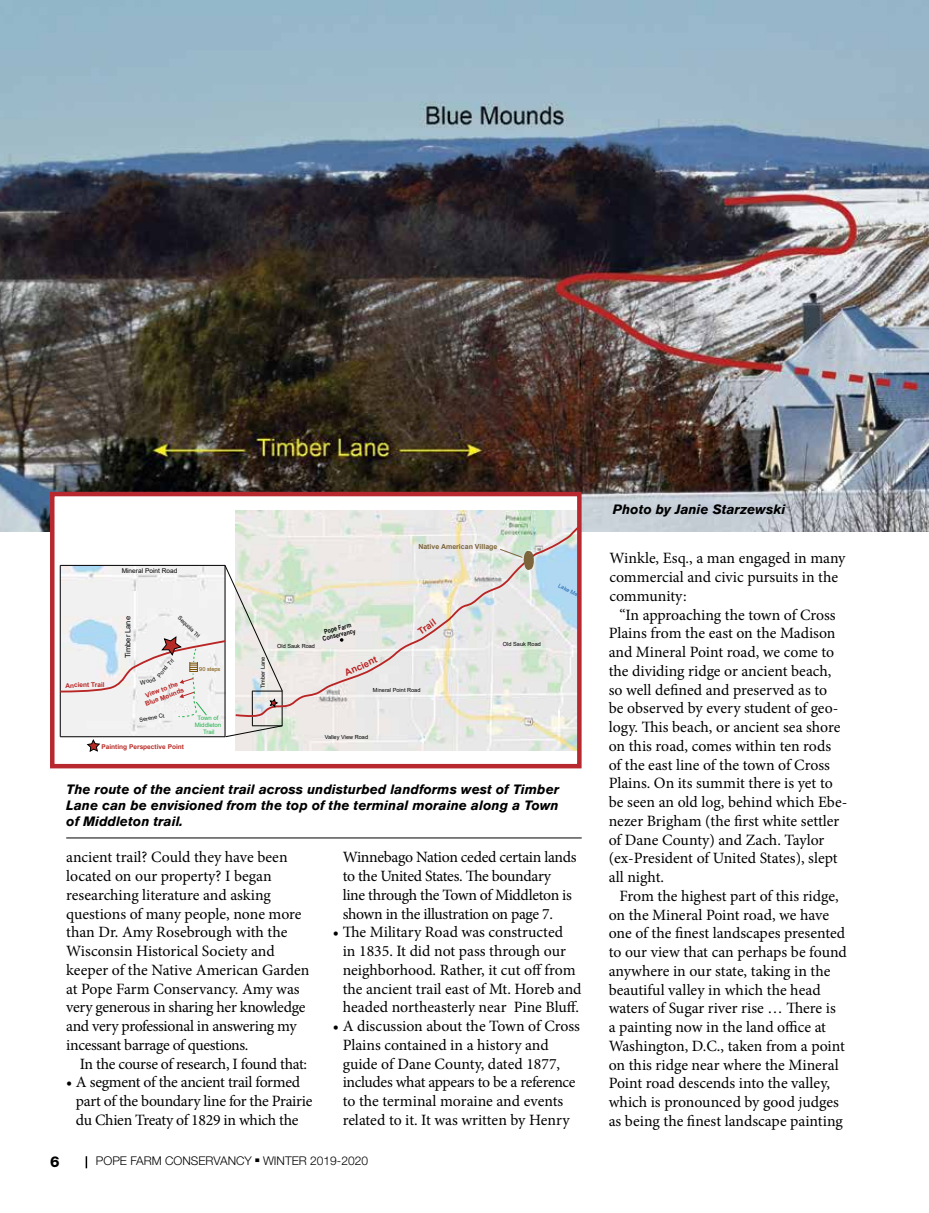
<style>
.page{position:relative;width:929px;height:1213px;background:#fff}
.page>*{position:absolute;margin:0;border:0;box-sizing:border-box;transform-origin:0 0}
.t1{font:15.75px/18.8px "Minion Pro";letter-spacing:-.005em;color:#000}
.t2{font:15.75px "Minion Pro";letter-spacing:-.025em;color:#000}
.t3{font:800 15px "Helvetica Neue";color:#000}
.t4{font:italic 700 13.5px/16.2px "Akzidenz Grotesk Std";color:#000;text-align:justify}
.t5{font:300 12px "Helvetica Neue";color:#000}
.t6{font:700 9.3px "Arial";color:#b92525}
.t7{font:7.5px "Arial";color:#000}
.t8{font:700 7.05px "Arial";color:#7c653b}
.t9{font:700 6.6px/7.8px "Arial";color:#b92525;text-align:center}
.t10{font:700 6.6px "Arial";color:#b72b26}
.t11{font:700 6.6px/6.6px "Arial Narrow";color:#000;text-align:center}
.t12{font:6.6px "Arial";color:#000}
.t13{font:6px/7.4px "Arial";letter-spacing:-.01em;color:#21b24b;text-align:center}
.t14{font:5.55px "Arial";color:#000}
.t15{font:5.55px "Arial";color:#1b64b0}
.t16{font:5.55px "Arial";color:#784f00}
.s1{font-family:"Akzidenz Grotesk Std";font-weight:700;font-stretch:expanded;font-size:13.5px}
</style>
<div class="page">
<svg style="left:86px;top:1156px;width:1px;height:12px"></svg>
<img style="left:0;top:0;width:929px;height:531px">
<div style="left:52px;top:494px;width:527px;height:272px;background:#fff"></div>
<img style="left:236px;top:716px;width:340px;height:34px">
<div style="left:61px;top:717px;width:164px;height:19px;background:#f1f1f1"></div>
<svg style="left:87px;top:739px;width:13px;height:13px"></svg>
<hr style="left:225px;top:565px;width:1px;height:171px;background:#000">
<hr style="left:60px;top:736px;width:165px;height:1px;background:#000">
<hr style="left:60px;top:565px;width:1px;height:171px;background:#000">
<hr style="left:282px;top:691px;width:1px;height:34px;background:#000">
<hr style="left:252px;top:691px;width:1px;height:34px;background:#000">
<svg style="left:225px;top:725px;width:57px;height:11px"></svg>
<svg style="left:235px;top:510px;width:341px;height:206px;background:#e2e4df"></svg>
<svg style="left:499px;top:548px;width:35px;height:22px"></svg>
<div style="left:50px;top:492px;width:531px;height:276px;border:4px solid #b8292f"></div>
<hr style="left:66px;top:837px;width:516px;height:1px;background:#000">
<svg style="left:59px;top:565px;width:223px;height:152px"></svg>
<p class="t12" style="left:122px;top:566px;width:57px">Mineral Point Road</p>
<p class="t7" style="left:123px;top:657px;width:43px;rotate:-90deg">Timber Lane</p>
<p class="t14" style="left:181px;top:614px;width:30px;rotate:44deg">Sequoia Trl</p>
<p class="t9" style="left:65px;top:681px;width:41px;rotate:-2deg">Ancient Trail</p>
<p class="t14" style="left:156px;top:674px;width:15px;rotate:-53deg">Pond</p>
<p class="t16" style="left:199px;top:665px;width:23px">90 steps</p>
<p class="t9" style="left:141px;top:692px;width:43px;rotate:-20deg">View to the<br>Blue Mounds</p>
<p class="t14" style="left:139px;top:716px;width:27px;rotate:-10deg">Serene Ct</p>
<p class="t13" style="left:195px;top:713px;width:28px">Town of<br>Middleton<br>Trail</p>
<p class="t10" style="left:101px;top:742px;width:84px">Painting Perspective Point</p>
<p class="t8" style="left:418px;top:542px;width:81px">Native American Village</p>
<p class="t14" style="left:259px;top:688px;width:33px;rotate:-90deg">Timber Lane</p>
<p class="t11" style="left:320px;top:628px;width:35px;rotate:-13deg">Pope Farm<br>Conservancy</p>
<p class="t14" style="left:277px;top:641px;width:40px">Old Sauk Road</p>
<p class="t6" style="left:343px;top:666px;width:36px;rotate:-24deg">Ancient</p>
<p class="t6" style="left:415px;top:626px;width:21px;rotate:-34deg">Trail</p>
<p class="t14" style="left:373px;top:686px;width:49px">Mineral Point Road</p>
<p class="t14" style="left:325px;top:732px;width:45px">Valley View Road</p>
<p class="t14" style="left:503px;top:640px;width:40px">Old Sauk Road</p>
<p class="t15" style="left:560px;top:581px;width:37px;rotate:28deg">Lake Mendota</p>
<p class="t4" style="left:66px;top:780px;width:494px">The route of the ancient trail across undisturbed landforms west of Timber Lane can be envisioned from the top of the terminal moraine along a Town of Middleton trail.</p>
<p class="t1" style="left:66px;top:847px;width:245px">ancient trail? Could they have been located on our property? I began researching literature and asking questions of many people, none more than Dr. Amy Rosebrough with the Wisconsin Historical Society and keeper of the Native American Garden at Pope Farm Conservancy. Amy was very generous in sharing her knowledge and very professional in answering my incessant barrage of questions.</p>
<p class="t2" style="left:80px;top:1052px;width:229px">In the course of research, I found that:</p>
<p class="t1" style="left:76px;top:1072px;width:238px;text-indent:-10px">• A segment of the ancient trail formed part of the boundary line for the Prairie du Chien Treaty of 1829 in which the</p>
<p class="t1" style="left:343px;top:847px;width:235px">Winnebago Nation ceded certain lands to the United States. The boundary line through the Town of Middleton is shown in the illustration on page 7.</p>
<p class="t1" style="left:343px;top:922px;width:240px;text-indent:-10px">• The Military Road was constructed<br>in 1835. It did not pass through our neighborhood. Rather, it cut off from the ancient trail east of Mt. Horeb and headed northeasterly near Pine Bluff.</p>
<p class="t1" style="left:343px;top:1016px;width:239px;text-indent:-10px">• A discussion about the Town of Cross Plains contained in a history and guide of Dane County, dated 1877, includes what appears to be a reference to the terminal moraine and events related to it. It was written by Henry</p>
<p class="t3" style="left:50px;top:1152px;width:11px">6</p>
<p class="t5" style="left:96px;top:1153px;width:274px">POPE FARM CONSERVANCY <span class="s1">•</span> WINTER 2019-2020</p>
<p class="t4" style="left:613px;top:501px;width:174px">Photo by Janie Starzewski</p>
<p class="t1" style="left:609px;top:549px;width:238px">Winkle, Esq., a man engaged in many commercial and civic pursuits in the community:</p>
<p class="t1" style="left:608px;top:605px;width:240px;text-indent:11px">“In approaching the town of Cross Plains from the east on the Madison and Mineral Point road, we come to the dividing ridge or ancient beach, so well defined and preserved as to<br>be observed by every student of geo&shy;logy. This beach, or ancient sea shore on this road, comes within ten rods of the east line of the town of Cross Plains. On its summit there is yet to be seen an old log, behind which Ebe&shy;nezer Brigham (the first white settler of Dane County) and Zach. Taylor (ex-President of United States), slept all night.</p>
<p class="t1" style="left:608px;top:886px;width:240px;text-indent:11px">From the highest part of this ridge, on the Mineral Point road, we have one of the finest landscapes presented to our view that can perhaps be found anywhere in our state, taking in the beautiful valley in which the head waters of Sugar river rise … There is<br>a painting now in the land office at Washington, D.C., taken from a point on this ridge near where the Mineral Point road descends into the valley, which is pronounced by good judges as being the finest landscape painting</p>
</div>
